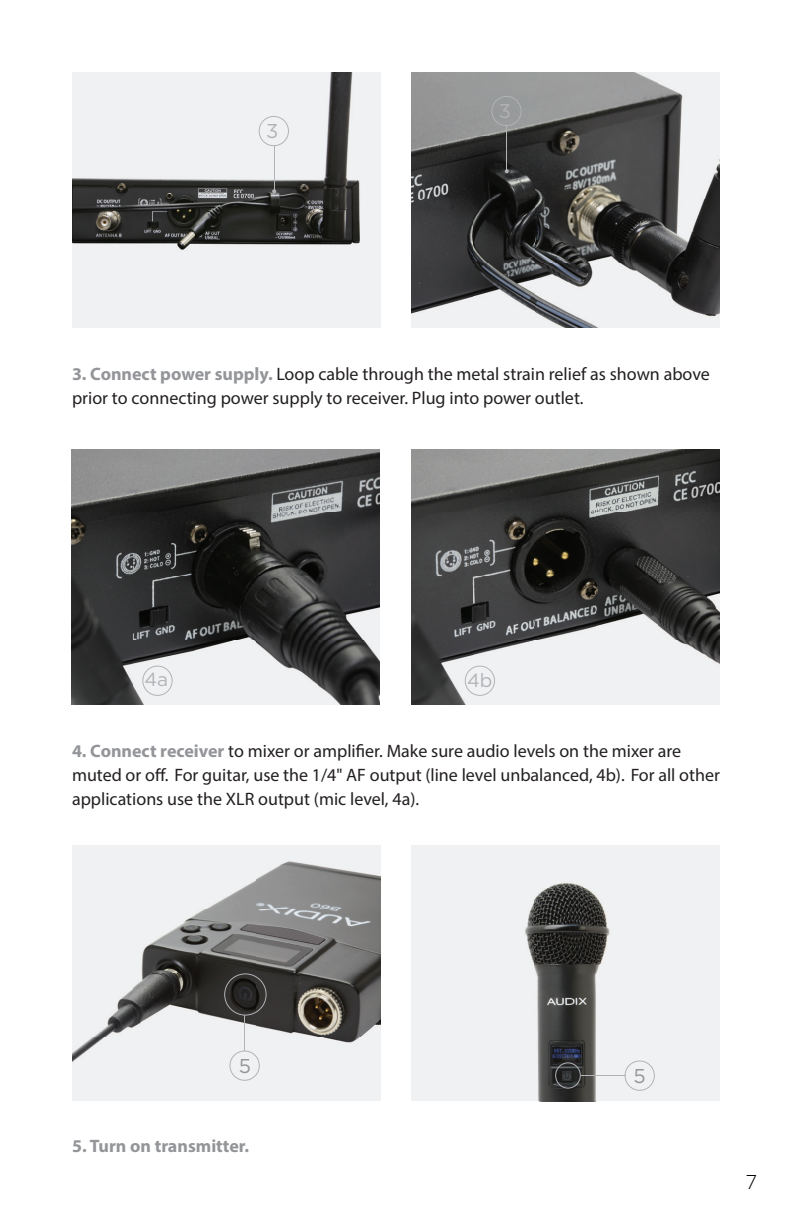
<style>
.page{position:relative;width:792px;height:1224px;background:#fff}
.page>*{position:absolute;margin:0;border:0;box-sizing:border-box;transform-origin:0 0}
.t1{font:20px "Gotham";color:#b2b3b7}
.t2{font:20px "Gotham";color:#939598}
.t3{font:300 20px "Gotham";color:#040503}
.t4{font:19px "Gotham";color:#b2b3b7}
.t5{font:18px/24px "Myriad Pro";color:#231f20}
.t6{font:700 18px "Myriad Pro";color:#939598}
.s1{font-weight:700;color:#939598}
</style>
<div class="page">
<div style="left:72px;top:72px;width:308px;height:255px;background:#f0f1f2"></div>
<img style="left:72px;top:72px;width:288px;height:178px">
<img style="left:535px;top:327px;width:62px;height:1px">
<img style="left:597px;top:327px;width:61px;height:1px">
<img style="left:412px;top:72px;width:308px;height:255px">
<hr style="left:274px;top:145px;width:1px;height:46px;background:#b2b3b7">
<svg style="left:272px;top:189px;width:4px;height:4px"></svg>
<hr style="left:506px;top:125px;width:1px;height:46px;background:#b2b3b7">
<svg style="left:505px;top:169px;width:4px;height:4px"></svg>
<svg style="left:259px;top:116px;width:30px;height:30px"></svg>
<svg style="left:491px;top:96px;width:31px;height:30px"></svg>
<img style="left:72px;top:449px;width:308px;height:255px">
<img style="left:412px;top:577px;width:61px;height:64px">
<img style="left:412px;top:449px;width:308px;height:128px">
<img style="left:473px;top:577px;width:247px;height:64px">
<img style="left:412px;top:641px;width:308px;height:63px">
<svg style="left:465px;top:666px;width:30px;height:30px"></svg>
<svg style="left:142px;top:666px;width:31px;height:30px"></svg>
<img style="left:72px;top:846px;width:308px;height:255px">
<img style="left:412px;top:1101px;width:247px;height:1px">
<img style="left:412px;top:846px;width:308px;height:255px">
<hr style="left:244px;top:1016px;width:1px;height:35px;background:#b2b3b7">
<hr style="left:581px;top:1075px;width:45px;height:1px;background:#b2b3b7">
<svg style="left:230px;top:1050px;width:30px;height:31px"></svg>
<svg style="left:625px;top:1060px;width:30px;height:31px"></svg>
<svg style="left:555px;top:1062px;width:26px;height:27px"></svg>
<svg style="left:224px;top:973px;width:43px;height:43px;background:#333231"></svg>
<p class="t1" style="left:266px;top:118px;width:14px">3</p>
<p class="t1" style="left:499px;top:98px;width:14px">3</p>
<p class="t5" style="left:72px;top:362px;width:639px"><span class="s1">3. Connect power supply.</span> Loop cable through the metal strain relief as shown above prior to connecting power supply to receiver. Plug into power outlet.</p>
<p class="t4" style="left:144px;top:667px;width:25px">4a</p>
<p class="t4" style="left:467px;top:668px;width:27px">4b</p>
<p class="t5" style="left:72px;top:739px;width:650px"><span class="s1">4. Connect receiver</span> to mixer or amplifier. Make sure audio levels on the mixer are muted or off. For guitar, use the 1/4" AF output (line level unbalanced, 4b). For all other applications use the XLR output (mic level, 4a).</p>
<p class="t2" style="left:239px;top:1053px;width:14px">5</p>
<p class="t6" style="left:72px;top:1134px;width:179px">5. Turn on transmitter.</p>
<p class="t2" style="left:634px;top:1063px;width:14px">5</p>
<p class="t3" style="left:746px;top:1170px;width:13px">7</p>
</div>
